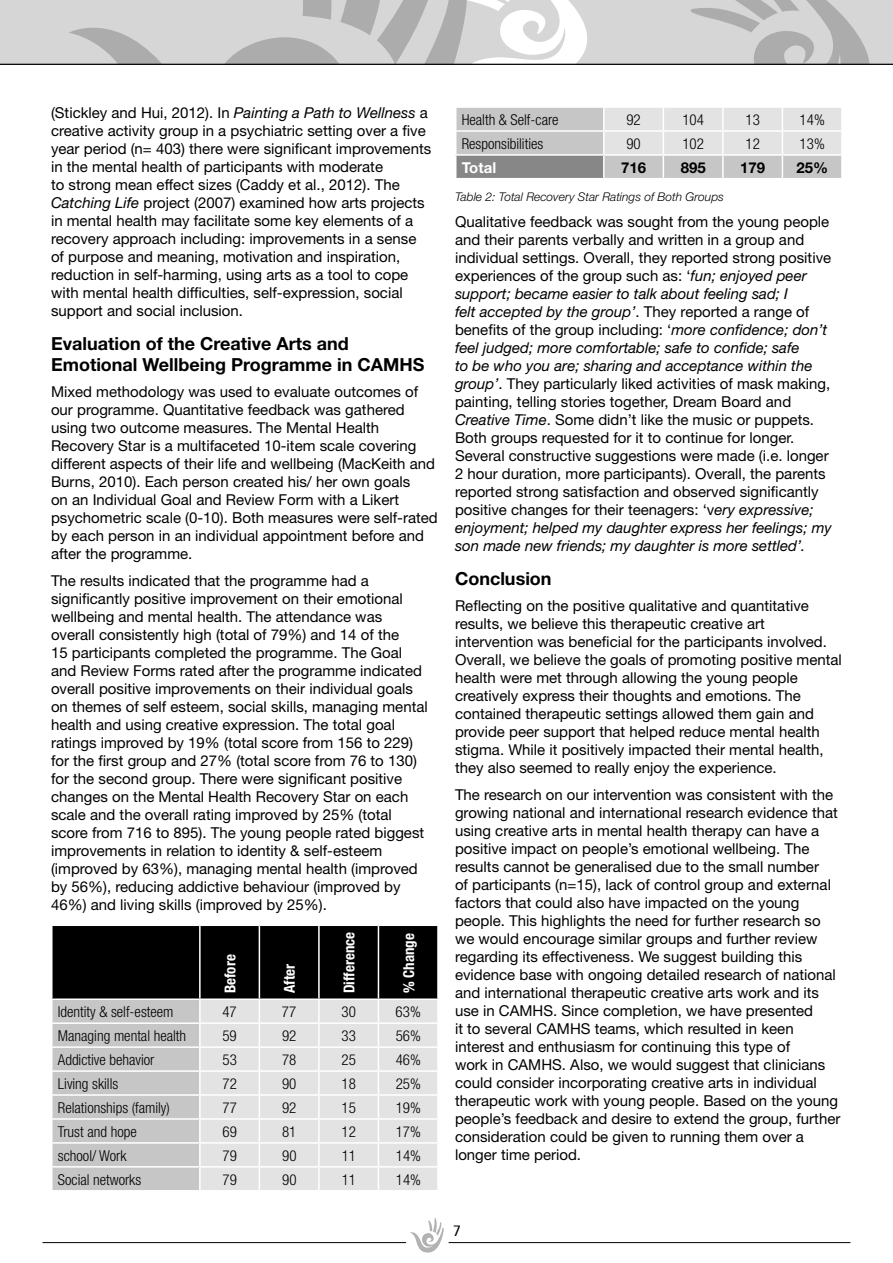
<style>
.page{position:relative;width:893px;height:1263px;background:#fff}
.page>*{position:absolute;margin:0;border:0;box-sizing:border-box;transform-origin:0 0}
.t1{font:700 18px/21px "Helvetica Neue";color:#000}
.t2{font:16.5px "Rotis Semi Sans";color:#000}
.t3{font:15px/18px "Helvetica Neue";color:#000}
.t4{font:300 condensed 15px "Helvetica Neue";color:#000}
.t5{font:700 condensed 15px "Helvetica Neue";color:#fff}
.t6{font:700 15px "Helvetica Neue";color:#000}
.t7{font:700 15px "Helvetica Neue";color:#fff}
.t8{font:italic 300 12px "Helvetica Neue";color:#000}
.s1{font-style:italic}
</style>
<div class="page">
<hr style="left:43px;top:1242px;width:363px;height:1px;background:#000">
<svg style="left:410px;top:1218px;width:34px;height:34px"></svg>
<hr style="left:449px;top:1242px;width:401px;height:1px;background:#000">
<div style="left:0;top:0;width:893px;height:64px;background:#d6d6d6"></div>
<svg style="left:676px;top:0;width:215px;height:64px"></svg>
<svg style="left:69px;top:0;width:539px;height:64px"></svg>
<hr style="left:0;top:64px;width:893px;height:1px;background:#000">
<svg style="left:52px;top:926px;width:385px;height:264px;background:#a0a0a0"></svg>
<hr style="left:51px;top:926px;width:2px;height:72px;background:#fff">
<hr style="left:51px;top:998px;width:149px;height:2px;background:#fff">
<hr style="left:200px;top:998px;width:59px;height:2px;background:#fff">
<hr style="left:259px;top:998px;width:60px;height:2px;background:#fff">
<hr style="left:319px;top:998px;width:59px;height:2px;background:#fff">
<hr style="left:378px;top:998px;width:61px;height:2px;background:#fff">
<svg style="left:455px;top:107px;width:387px;height:71px;background:#cdcdcd"></svg>
<hr style="left:841px;top:156px;width:2px;height:22px;background:#fff">
<p class="t3" style="left:51px;top:104px;width:382px">(Stickley and Hui, 2012). In <span class="s1">Painting a Path to Wellness</span> a creative activity group in a psychiatric setting over a five year period (n= 403) there were significant improvements in the mental health of participants with moderate<br>to strong mean effect sizes (Caddy et al., 2012). The <span class="s1">Catching Life</span> project (2007) examined how arts projects in mental health may facilitate some key elements of a recovery approach including: improvements in a sense of purpose and meaning, motivation and inspiration, reduction in self-harming, using arts as a tool to cope with mental health difficulties, self-expression, social support and social inclusion.</p>
<p class="t1" style="left:51px;top:333px;width:375px">Evaluation of the Creative Arts and<br>Emotional Wellbeing Programme in CAMHS</p>
<p class="t3" style="left:51px;top:383px;width:388px">Mixed methodology was used to evaluate outcomes of our programme. Quantitative feedback was gathered using two outcome measures. The Mental Health Recovery Star is a multifaceted 10-item scale covering different aspects of their life and wellbeing (MacKeith and Burns, 2010). Each person created his/ her own goals<br>on an Individual Goal and Review Form with a Likert psychometric scale (0-10). Both measures were self-rated by each person in an individual appointment before and after the programme.</p>
<p class="t3" style="left:51px;top:571px;width:378px">The results indicated that the programme had a significantly positive improvement on their emotional wellbeing and mental health. The attendance was overall consistently high (total of 79%) and 14 of the<br>15 participants completed the programme. The Goal and Review Forms rated after the programme indicated overall positive improvements on their individual goals on themes of self esteem, social skills, managing mental health and using creative expression. The total goal ratings improved by 19% (total score from 156 to 229) for the first group and 27% (total score from 76 to 130) for the second group. There were significant positive changes on the Mental Health Recovery Star on each scale and the overall rating improved by 25% (total score from 716 to 895). The young people rated biggest improvements in relation to identity &amp; self-esteem (improved by 63%), managing mental health (improved by 56%), reducing addictive behaviour (improved by 46%) and living skills (improved by 25%).</p>
<p class="t5" style="left:221px;top:993px;width:40px;rotate:-90deg">Before</p>
<p class="t5" style="left:281px;top:993px;width:31px;rotate:-90deg">After</p>
<p class="t5" style="left:340px;top:993px;width:63px;rotate:-90deg">Difference</p>
<p class="t5" style="left:400px;top:993px;width:61px;rotate:-90deg">% Change</p>
<p class="t4" style="left:58px;top:1003px;width:117px">Identity &amp; self-esteem</p>
<p class="t4" style="left:222px;top:1003px;width:16px">47</p>
<p class="t4" style="left:282px;top:1003px;width:16px">77</p>
<p class="t4" style="left:341px;top:1003px;width:16px">30</p>
<p class="t4" style="left:396px;top:1003px;width:27px">63%</p>
<p class="t4" style="left:58px;top:1027px;width:130px">Managing mental health</p>
<p class="t4" style="left:222px;top:1027px;width:16px">59</p>
<p class="t4" style="left:282px;top:1027px;width:16px">92</p>
<p class="t4" style="left:342px;top:1027px;width:16px">33</p>
<p class="t4" style="left:396px;top:1027px;width:27px">56%</p>
<p class="t4" style="left:58px;top:1051px;width:98px">Addictive behavior</p>
<p class="t4" style="left:222px;top:1051px;width:16px">53</p>
<p class="t4" style="left:282px;top:1051px;width:16px">78</p>
<p class="t4" style="left:342px;top:1051px;width:16px">25</p>
<p class="t4" style="left:396px;top:1051px;width:27px">46%</p>
<p class="t4" style="left:58px;top:1075px;width:62px">Living skills</p>
<p class="t4" style="left:223px;top:1075px;width:16px">72</p>
<p class="t4" style="left:282px;top:1075px;width:16px">90</p>
<p class="t4" style="left:342px;top:1075px;width:16px">18</p>
<p class="t4" style="left:396px;top:1075px;width:27px">25%</p>
<p class="t4" style="left:58px;top:1099px;width:113px">Relationships (family)</p>
<p class="t4" style="left:223px;top:1099px;width:16px">77</p>
<p class="t4" style="left:282px;top:1099px;width:16px">92</p>
<p class="t4" style="left:342px;top:1099px;width:16px">15</p>
<p class="t4" style="left:396px;top:1099px;width:27px">19%</p>
<p class="t4" style="left:58px;top:1123px;width:80px">Trust and hope</p>
<p class="t4" style="left:223px;top:1123px;width:16px">69</p>
<p class="t4" style="left:282px;top:1123px;width:16px">81</p>
<p class="t4" style="left:342px;top:1123px;width:16px">12</p>
<p class="t4" style="left:396px;top:1123px;width:27px">17%</p>
<p class="t4" style="left:58px;top:1147px;width:70px">school/ Work</p>
<p class="t4" style="left:223px;top:1147px;width:16px">79</p>
<p class="t4" style="left:282px;top:1147px;width:16px">90</p>
<p class="t4" style="left:342px;top:1147px;width:16px">11</p>
<p class="t4" style="left:396px;top:1147px;width:27px">14%</p>
<p class="t4" style="left:58px;top:1171px;width:85px">Social networks</p>
<p class="t4" style="left:223px;top:1171px;width:16px">79</p>
<p class="t4" style="left:282px;top:1171px;width:16px">90</p>
<p class="t4" style="left:342px;top:1171px;width:16px">11</p>
<p class="t4" style="left:396px;top:1171px;width:27px">14%</p>
<p class="t4" style="left:462px;top:111px;width:98px">Health &amp; Self-care</p>
<p class="t4" style="left:626px;top:111px;width:16px">92</p>
<p class="t4" style="left:682px;top:111px;width:23px">104</p>
<p class="t4" style="left:745px;top:111px;width:16px">13</p>
<p class="t4" style="left:800px;top:111px;width:27px">14%</p>
<p class="t4" style="left:462px;top:135px;width:83px">Responsibilities</p>
<p class="t4" style="left:626px;top:135px;width:16px">90</p>
<p class="t4" style="left:682px;top:135px;width:23px">102</p>
<p class="t4" style="left:745px;top:135px;width:16px">12</p>
<p class="t4" style="left:800px;top:135px;width:27px">13%</p>
<p class="t7" style="left:462px;top:158px;width:36px">Total</p>
<p class="t6" style="left:621px;top:158px;width:27px">716</p>
<p class="t6" style="left:681px;top:158px;width:27px">895</p>
<p class="t6" style="left:740px;top:158px;width:27px">179</p>
<p class="t6" style="left:796px;top:158px;width:33px">25%</p>
<p class="t8" style="left:455px;top:189px;width:270px">Table 2: Total Recovery Star Ratings of Both Groups</p>
<p class="t3" style="left:455px;top:213px;width:378px">Qualitative feedback was sought from the young people and their parents verbally and written in a group and individual settings. Overall, they reported strong positive experiences of the group such as: ‘<span class="s1">fun; enjoyed peer support; became easier to talk about feeling sad; I<br>felt accepted by the group’</span>. They reported a range of benefits of the group including: ‘<span class="s1">more confidence; don’t feel judged; more comfortable; safe to confide; safe<br>to be who you are; sharing and acceptance within the group’</span>. They particularly liked activities of mask making, painting, telling stories together, Dream Board and <span class="s1">Creative Time</span>. Some didn’t like the music or puppets.<br>Both groups requested for it to continue for longer.<br>Several constructive suggestions were made (i.e. longer 2 hour duration, more participants). Overall, the parents reported strong satisfaction and observed significantly positive changes for their teenagers: ‘v<span class="s1">ery expressive; enjoyment; helped my daughter express her feelings; my son made new friends; my daughter is more settled’.</span></p>
<p class="t1" style="left:455px;top:568px;width:98px">Conclusion</p>
<p class="t3" style="left:455px;top:597px;width:388px">Reflecting on the positive qualitative and quantitative results, we believe this therapeutic creative art intervention was beneficial for the participants involved.<br>Overall, we believe the goals of promoting positive mental health were met through allowing the young people creatively express their thoughts and emotions. The contained therapeutic settings allowed them gain and provide peer support that helped reduce mental health stigma. While it positively impacted their mental health, they also seemed to really enjoy the experience.</p>
<p class="t3" style="left:455px;top:785px;width:387px">The research on our intervention was consistent with the growing national and international research evidence that using creative arts in mental health therapy can have a positive impact on people’s emotional wellbeing. The results cannot be generalised due to the small number<br>of participants (n=15), lack of control group and external factors that could also have impacted on the young people. This highlights the need for further research so we would encourage similar groups and further review regarding its effectiveness. We suggest building this evidence base with ongoing detailed research of national and international therapeutic creative arts work and its use in CAMHS. Since completion, we have presented<br>it to several CAMHS teams, which resulted in keen interest and enthusiasm for continuing this type of<br>work in CAMHS. Also, we would suggest that clinicians could consider incorporating creative arts in individual therapeutic work with young people. Based on the young people’s feedback and desire to extend the group, further consideration could be given to running them over a longer time period.</p>
<p class="t2" style="left:453px;top:1221px;width:10px">7</p>
</div>
